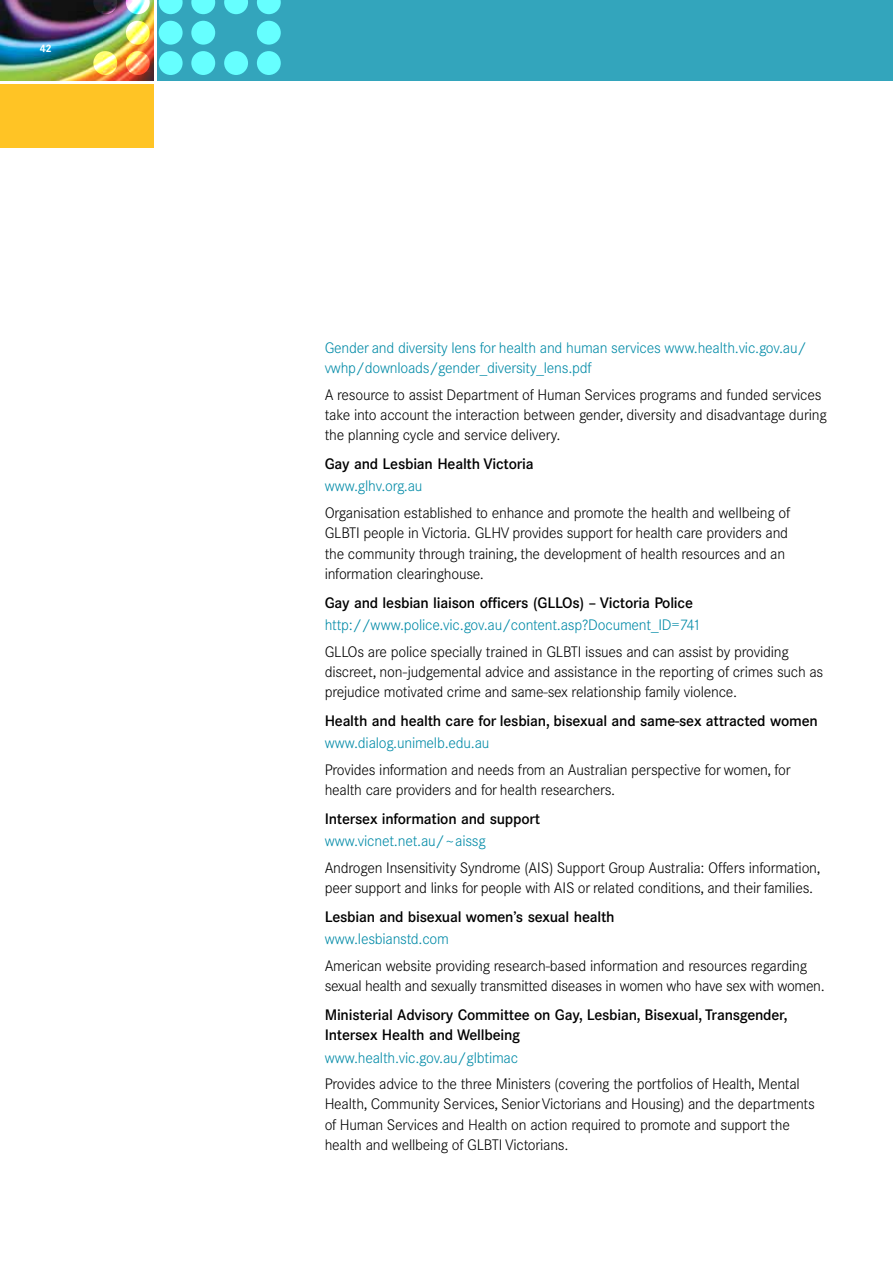
<style>
.page{position:relative;width:893px;height:1263px;background:#fff}
.page>*{position:absolute;margin:0;border:0;box-sizing:border-box;transform-origin:0 0}
.t1{font:300 15px/20.2px "Corporate SBQ";letter-spacing:-.015em;color:#000}
.t2{font:500 15px/20.2px "Corporate SBQ";letter-spacing:-.015em;color:#000}
.t3{font:300 15px/20.2px "Corporate SBQ";letter-spacing:-.015em;color:#008aa7}
.t4{font:700 10.5px "Corporate SBQ";color:#fff}
</style>
<div class="page">
<img style="left:0;top:0;width:153px;height:81px">
<div style="left:157px;top:0;width:736px;height:81px;background:#33a5bc"></div>
<div style="left:0;top:85px;width:153px;height:63px;background:#ffc425"></div>
<svg style="left:93px;top:0;width:24px;height:14px"></svg>
<svg style="left:93px;top:51px;width:24px;height:24px"></svg>
<svg style="left:126px;top:0;width:24px;height:14px"></svg>
<svg style="left:126px;top:21px;width:24px;height:24px"></svg>
<svg style="left:126px;top:51px;width:24px;height:24px"></svg>
<svg style="left:159px;top:0;width:24px;height:14px"></svg>
<div style="left:159px;top:21px;width:24px;height:24px;background:#6ff;border-radius:50%"></div>
<div style="left:159px;top:51px;width:24px;height:24px;background:#6ff;border-radius:50%"></div>
<svg style="left:191px;top:0;width:24px;height:14px"></svg>
<div style="left:191px;top:21px;width:24px;height:24px;background:#6ff;border-radius:50%"></div>
<div style="left:191px;top:51px;width:24px;height:24px;background:#6ff;border-radius:50%"></div>
<svg style="left:224px;top:0;width:24px;height:14px"></svg>
<div style="left:224px;top:51px;width:24px;height:24px;background:#6ff;border-radius:50%"></div>
<svg style="left:257px;top:0;width:24px;height:14px"></svg>
<div style="left:257px;top:21px;width:24px;height:24px;background:#6ff;border-radius:50%"></div>
<div style="left:257px;top:51px;width:24px;height:24px;background:#6ff;border-radius:50%"></div>
<p class="t4" style="left:40px;top:42px;width:14px">42</p>
<p class="t3" style="left:325px;top:338px;width:483px">Gender and diversity lens for health and human services www.health.vic.gov.au/ vwhp/downloads/gender_diversity_lens.pdf</p>
<p class="t1" style="left:325px;top:385px;width:504px">A resource to assist Department of Human Services programs and funded services take into account the interaction between gender, diversity and disadvantage during the planning cycle and service delivery.</p>
<p class="t2" style="left:325px;top:454px;width:211px">Gay and Lesbian Health Victoria</p>
<p class="t3" style="left:325px;top:476px;width:99px">www.glhv.org.au</p>
<p class="t1" style="left:325px;top:503px;width:467px">Organisation established to enhance and promote the health and wellbeing of GLBTI people in Victoria. GLHV provides support for health care providers and the community through training, the development of health resources and an information clearinghouse.</p>
<p class="t2" style="left:325px;top:592px;width:370px">Gay and lesbian liaison officers (GLLOs) – Victoria Police</p>
<p class="t3" style="left:325px;top:615px;width:378px">http://www.police.vic.gov.au/content.asp?Document_ID=741</p>
<p class="t1" style="left:325px;top:641px;width:500px">GLLOs are police specially trained in GLBTI issues and can assist by providing discreet, non-judgemental advice and assistance in the reporting of crimes such as prejudice motivated crime and same-sex relationship family violence.</p>
<p class="t2" style="left:325px;top:711px;width:495px">Health and health care for lesbian, bisexual and same-sex attracted women</p>
<p class="t3" style="left:325px;top:733px;width:166px">www.dialog.unimelb.edu.au</p>
<p class="t1" style="left:325px;top:760px;width:467px">Provides information and needs from an Australian perspective for women, for health care providers and for health researchers.</p>
<p class="t2" style="left:325px;top:809px;width:217px">Intersex information and support</p>
<p class="t3" style="left:325px;top:831px;width:163px">www.vicnet.net.au/~aissg</p>
<p class="t1" style="left:325px;top:858px;width:497px">Androgen Insensitivity Syndrome (AIS) Support Group Australia: Offers information, peer support and links for people with AIS or related conditions, and their families.</p>
<p class="t2" style="left:325px;top:907px;width:291px">Lesbian and bisexual women’s sexual health</p>
<p class="t3" style="left:325px;top:929px;width:126px">www.lesbianstd.com</p>
<p class="t1" style="left:325px;top:956px;width:502px">American website providing research-based information and resources regarding sexual health and sexually transmitted diseases in women who have sex with women.</p>
<p class="t2" style="left:325px;top:1005px;width:464px">Ministerial Advisory Committee on Gay, Lesbian, Bisexual, Transgender,<br>Intersex Health and Wellbeing</p>
<p class="t3" style="left:325px;top:1047px;width:195px">www.health.vic.gov.au/glbtimac</p>
<p class="t1" style="left:325px;top:1074px;width:492px">Provides advice to the three Ministers (covering the portfolios of Health, Mental Health, Community Services, Senior Victorians and Housing) and the departments of Human Services and Health on action required to promote and support the health and wellbeing of GLBTI Victorians.</p>
</div>
